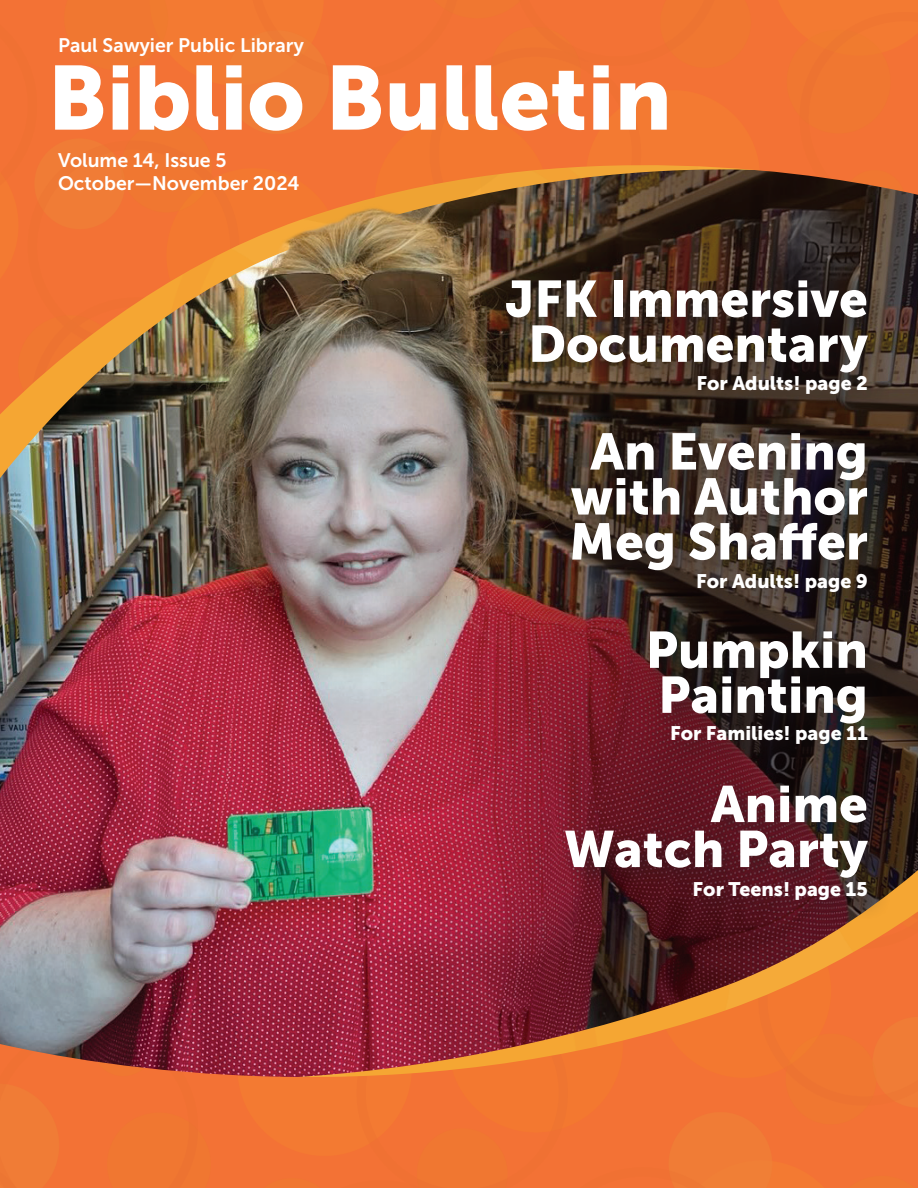
<style>
.page{position:relative;width:918px;height:1188px;background:#fff}
.page>*{position:absolute;margin:0;border:0;box-sizing:border-box;transform-origin:0 0}
.t1{font:90px "Museo Sans 900";color:#fff}
.t2{font:51px/45px "Museo Sans 900";color:#fff;text-align:center}
.t3{font:19.5px "Museo Sans 900";color:#fff}
.t4{font:19.5px/23.4px "Museo Sans 700";color:#fff}
</style>
<div class="page">
<img style="left:0;top:478px;width:346px;height:392px">
<img style="left:346px;top:478px;width:572px;height:392px">
<img style="left:0;top:414px;width:918px;height:64px">
<img style="left:0;top:0;width:918px;height:414px">
<div style="left:496px;top:269px;width:396px;height:150px;background:#231f20;opacity:.5"></div>
<div style="left:562px;top:422px;width:330px;height:194px;background:#231f20;opacity:.5"></div>
<div style="left:639px;top:620px;width:252px;height:148px;background:#231f20;opacity:.5"></div>
<img style="left:0;top:870px;width:918px;height:41px">
<img style="left:0;top:911px;width:918px;height:277px">
<div style="left:556px;top:775px;width:336px;height:149px;background:#231f20;opacity:.5"></div>
<img style="left:236px;top:112px;width:246px;height:162px">
<p class="t4" style="left:58px;top:34px;width:248px">Paul Sawyier Public Library</p>
<h1 class="t1" style="left:48px;top:47px;width:626px">Biblio Bulletin</h1>
<p class="t4" style="left:58px;top:148px;width:243px">Volume 14, Issue 5<br>October—November 2024</p>
<p class="t2" style="left:505px;top:276px;width:364px">JFK Immersive<br>Documentary</p>
<p class="t3" style="left:696px;top:372px;width:173px">For Adults! page 2</p>
<p class="t2" style="left:569px;top:429px;width:300px">An Evening with Author<br>Meg Shaffer</p>
<p class="t3" style="left:696px;top:570px;width:173px">For Adults! page 9</p>
<p class="t2" style="left:646px;top:627px;width:224px;text-align:left">Pumpkin<br>Painting</p>
<p class="t3" style="left:670px;top:722px;width:199px">For Families! page 11</p>
<p class="t2" style="left:564px;top:782px;width:305px;text-align:right">Anime<br>Watch Party</p>
<p class="t3" style="left:693px;top:878px;width:177px">For Teens! page 15</p>
</div>
